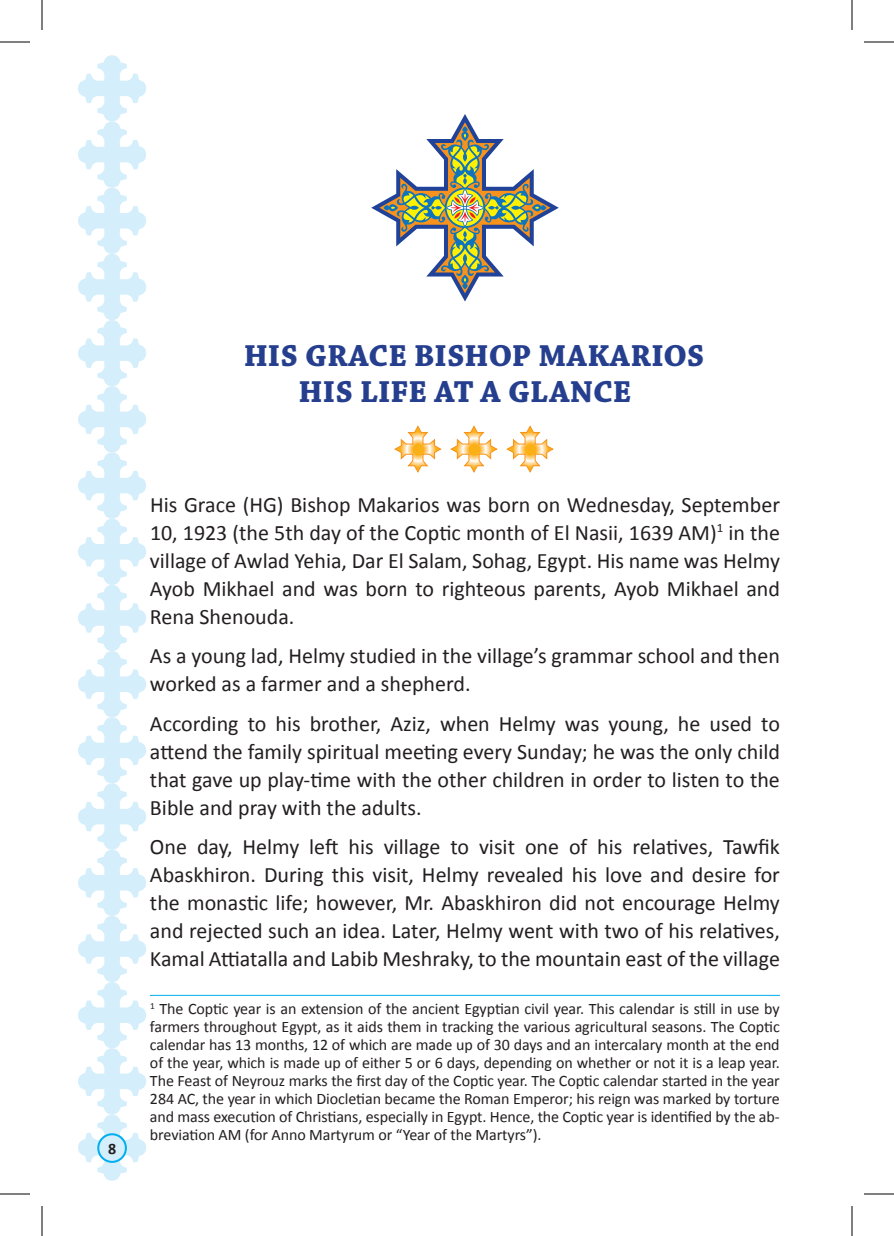
<style>
.page{position:relative;width:894px;height:1236px;background:#fff}
.page>*{position:absolute;margin:0;border:0;box-sizing:border-box;transform-origin:0 0}
.t1{font:700 32px/36px "Chaparral Pro";letter-spacing:.005em;color:#253f8e;text-align:center}
.t2{font:22px/28px "Calibri";color:#231f20;text-align:justify}
.t3{font:16px/18px "Calibri";letter-spacing:-.005em;color:#231f20;text-align:justify}
.t4{font:700 16px "Calibri";color:#231f20}
</style>
<div class="page">
<svg style="left:78px;top:55px;width:68px;height:1126px"></svg>
<div style="left:98px;top:1134px;width:28px;height:28px;background:#d4effb;border-radius:50%"></div>
<div style="left:97px;top:1133px;width:30px;height:30px;border:2px solid #00aeef;border-radius:50%"></div>
<svg style="left:394px;top:425px;width:48px;height:48px"></svg>
<svg style="left:450px;top:425px;width:48px;height:48px"></svg>
<svg style="left:506px;top:425px;width:48px;height:48px"></svg>
<hr style="left:150px;top:995px;width:630px;height:1px;background:#00aeef">
<svg style="left:371px;top:114px;width:188px;height:188px"></svg>
<hr style="left:0;top:42px;width:30px;height:1px;background:#000">
<hr style="left:864px;top:42px;width:30px;height:1px;background:#000">
<hr style="left:0;top:1194px;width:30px;height:1px;background:#000">
<hr style="left:864px;top:1194px;width:30px;height:1px;background:#000">
<hr style="left:42px;top:0;width:1px;height:30px;background:#000">
<hr style="left:42px;top:1206px;width:1px;height:30px;background:#000">
<hr style="left:852px;top:0;width:1px;height:30px;background:#000">
<hr style="left:852px;top:1206px;width:1px;height:30px;background:#000">
<h1 class="t1" style="left:244px;top:339px;width:459px">HIS GRACE BISHOP MAKARIOS<br>HIS LIFE AT A GLANCE</h1>
<p class="t4" style="left:108px;top:1139px;width:10px">8</p>
<p class="t2" style="left:150px;top:490px;width:632px">His Grace (HG) Bishop Makarios was born on Wednesday, September 10, 1923 (the 5th day of the Coptic month of El Nasii, 1639 AM)<sup>1</sup> in the village of Awlad Yehia, Dar El Salam, Sohag, Egypt. His name was Helmy Ayob Mikhael and was born to righteous parents, Ayob Mikhael and Rena Shenouda.</p>
<p class="t2" style="left:150px;top:642px;width:632px">As a young lad, Helmy studied in the village’s grammar school and then worked as a farmer and a shepherd.</p>
<p class="t2" style="left:150px;top:709px;width:632px">According to his brother, Aziz, when Helmy was young, he used to attend the family spiritual meeting every Sunday; he was the only child that gave up play‐time with the other children in order to listen to the Bible and pray with the adults.</p>
<p class="t2" style="left:150px;top:833px;width:631px">One day, Helmy left his village to visit one of his relatives, Tawfik Abaskhiron. During this visit, Helmy revealed his love and desire for the monastic life; however, Mr. Abaskhiron did not encourage Helmy and rejected such an idea. Later, Helmy went with two of his relatives, Kamal Attiatalla and Labib Meshraky, to the mountain east of the village</p>
<p class="t3" style="left:150px;top:1000px;width:631px"><sup>1</sup> The Coptic year is an extension of the ancient Egyptian civil year. This calendar is still in use by farmers throughout Egypt, as it aids them in tracking the various agricultural seasons. The Coptic calendar has 13 months, 12 of which are made up of 30 days and an intercalary month at the end of the year, which is made up of either 5 or 6 days, depending on whether or not it is a leap year.<br>The Feast of Neyrouz marks the first day of the Coptic year. The Coptic calendar started in the year 284 AC, the year in which Diocletian became the Roman Emperor; his reign was marked by torture and mass execution of Christians, especially in Egypt. Hence, the Coptic year is identified by the ab‐ breviation AM (for Anno Martyrum or “Year of the Martyrs”).</p>
</div>
